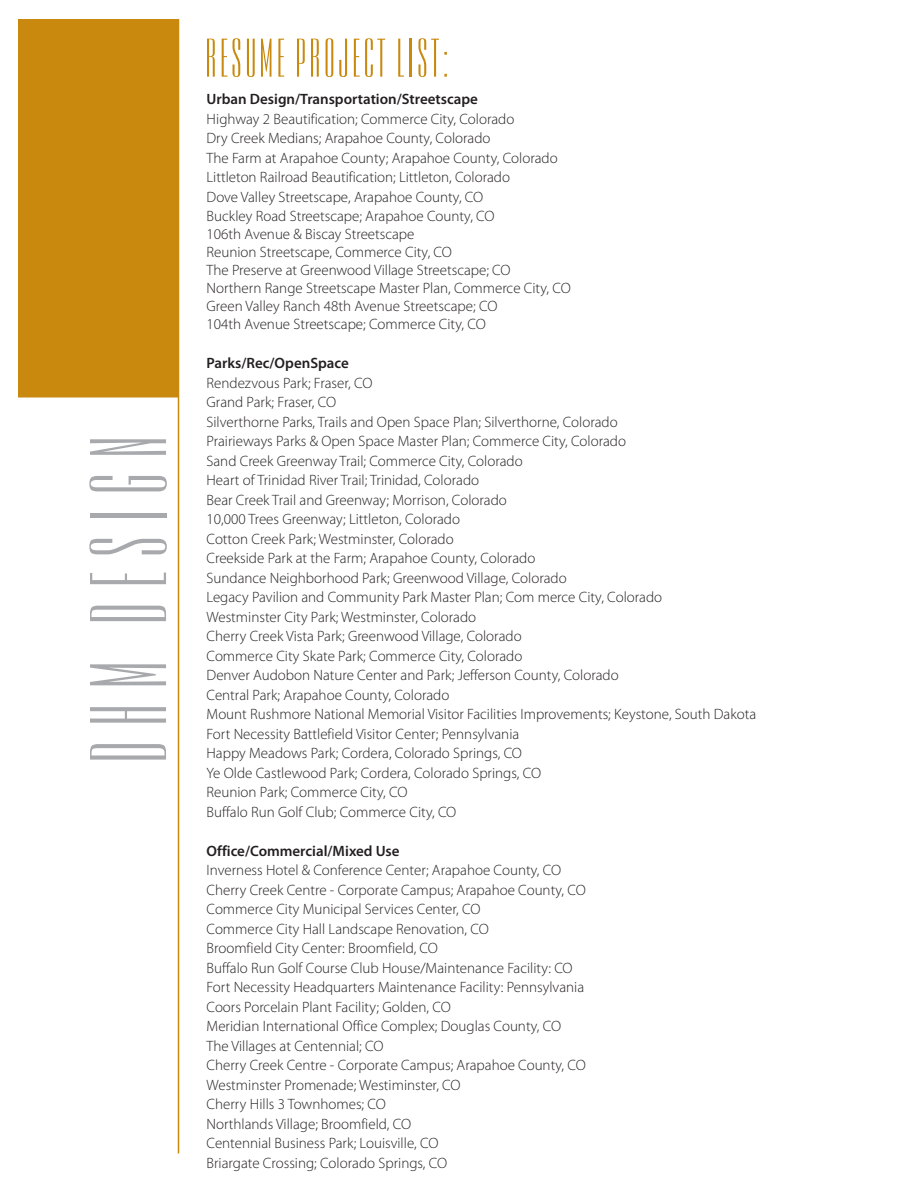
<style>
.page{position:relative;width:918px;height:1188px;background:#fff}
.page>*{position:absolute;margin:0;border:0;box-sizing:border-box;transform-origin:0 0}
.t1{font:108px "Expel Normal";letter-spacing:.075em;color:#a8a9ad}
.t2{font:54px "Expel Normal";color:#c8890e}
.t3{font:300 15px "Myriad Pro";color:#231f20}
.t4{font:600 15px "Myriad Pro";color:#231f20}
</style>
<div class="page">
<hr style="left:178px;top:20px;width:1px;height:1134px;background:#c8890e">
<hr style="left:18px;top:396px;width:160px;height:2px;background:#c8890e">
<div style="left:18px;top:20px;width:160px;height:377px;background:#c8890e"></div>
<p class="t1" style="left:70px;top:764px;width:336px;rotate:-90deg">DHM DESIGN</p>
<p class="t2" style="left:205px;top:29px;width:248px">RESUME PROJECT LIST:</p>
<p class="t4" style="left:207px;top:90px;width:273px">Urban Design/Transportation/Streetscape</p>
<p class="t3" style="left:207px;top:110px;width:309px">Highway 2 Beautification; Commerce City, Colorado</p>
<p class="t3" style="left:207px;top:129px;width:286px">Dry Creek Medians; Arapahoe County, Colorado</p>
<p class="t3" style="left:207px;top:149px;width:353px">The Farm at Arapahoe County; Arapahoe County, Colorado</p>
<p class="t3" style="left:207px;top:168px;width:305px">Littleton Railroad Beautification; Littleton, Colorado</p>
<p class="t3" style="left:207px;top:188px;width:278px">Dove Valley Streetscape, Arapahoe County, CO</p>
<p class="t3" style="left:207px;top:207px;width:290px">Buckley Road Streetscape; Arapahoe County, CO</p>
<p class="t3" style="left:207px;top:225px;width:209px">106th Avenue &amp; Biscay Streetscape</p>
<p class="t3" style="left:207px;top:243px;width:247px">Reunion Streetscape, Commerce City, CO</p>
<p class="t3" style="left:207px;top:261px;width:306px">The Preserve at Greenwood Village Streetscape; CO</p>
<p class="t3" style="left:207px;top:279px;width:366px">Northern Range Streetscape Master Plan, Commerce City, CO</p>
<p class="t3" style="left:207px;top:297px;width:292px">Green Valley Ranch 48th Avenue Streetscape; CO</p>
<p class="t3" style="left:207px;top:315px;width:281px">104th Avenue Streetscape; Commerce City, CO</p>
<p class="t4" style="left:207px;top:354px;width:144px">Parks/Rec/OpenSpace</p>
<p class="t3" style="left:207px;top:374px;width:167px">Rendezvous Park; Fraser, CO</p>
<p class="t3" style="left:207px;top:393px;width:131px">Grand Park; Fraser, CO</p>
<p class="t3" style="left:207px;top:413px;width:413px">Silverthorne Parks, Trails and Open Space Plan; Silverthorne, Colorado</p>
<p class="t3" style="left:207px;top:432px;width:421px">Prairieways Parks &amp; Open Space Master Plan; Commerce City, Colorado</p>
<p class="t3" style="left:207px;top:452px;width:318px">Sand Creek Greenway Trail; Commerce City, Colorado</p>
<p class="t3" style="left:207px;top:471px;width:274px">Heart of Trinidad River Trail; Trinidad, Colorado</p>
<p class="t3" style="left:207px;top:491px;width:302px">Bear Creek Trail and Greenway; Morrison, Colorado</p>
<p class="t3" style="left:207px;top:510px;width:255px">10,000 Trees Greenway; Littleton, Colorado</p>
<p class="t3" style="left:207px;top:530px;width:249px">Cotton Creek Park; Westminster, Colorado</p>
<p class="t3" style="left:207px;top:549px;width:330px">Creekside Park at the Farm; Arapahoe County, Colorado</p>
<p class="t3" style="left:207px;top:569px;width:362px">Sundance Neighborhood Park; Greenwood Village, Colorado</p>
<p class="t3" style="left:207px;top:588px;width:457px">Legacy Pavilion and Community Park Master Plan; Com merce City, Colorado</p>
<p class="t3" style="left:207px;top:608px;width:271px">Westminster City Park; Westminster, Colorado</p>
<p class="t3" style="left:207px;top:627px;width:317px">Cherry Creek Vista Park; Greenwood Village, Colorado</p>
<p class="t3" style="left:207px;top:647px;width:317px">Commerce City Skate Park; Commerce City, Colorado</p>
<p class="t3" style="left:207px;top:666px;width:414px">Denver Audobon Nature Center and Park; Jefferson County, Colorado</p>
<p class="t3" style="left:207px;top:686px;width:244px">Central Park; Arapahoe County, Colorado</p>
<p class="t3" style="left:207px;top:705px;width:551px">Mount Rushmore National Memorial Visitor Facilities Improvements; Keystone, South Dakota</p>
<p class="t3" style="left:207px;top:725px;width:314px">Fort Necessity Battlefield Visitor Center; Pennsylvania</p>
<p class="t3" style="left:207px;top:744px;width:317px">Happy Meadows Park; Cordera, Colorado Springs, CO</p>
<p class="t3" style="left:207px;top:764px;width:336px">Ye Olde Castlewood Park; Cordera, Colorado Springs, CO</p>
<p class="t3" style="left:207px;top:783px;width:202px">Reunion Park; Commerce City, CO</p>
<p class="t3" style="left:207px;top:803px;width:251px">Buffalo Run Golf Club; Commerce City, CO</p>
<p class="t4" style="left:207px;top:841px;width:194px">Office/Commercial/Mixed Use</p>
<p class="t3" style="left:207px;top:861px;width:356px">Inverness Hotel &amp; Conference Center; Arapahoe County, CO</p>
<p class="t3" style="left:207px;top:881px;width:381px">Cherry Creek Centre - Corporate Campus; Arapahoe County, CO</p>
<p class="t3" style="left:207px;top:900px;width:275px">Commerce City Municipal Services Center, CO</p>
<p class="t3" style="left:207px;top:920px;width:284px">Commerce City Hall Landscape Renovation, CO</p>
<p class="t3" style="left:207px;top:939px;width:233px">Broomfield City Center: Broomfield, CO</p>
<p class="t3" style="left:207px;top:959px;width:368px">Buffalo Run Golf Course Club House/Maintenance Facility: CO</p>
<p class="t3" style="left:207px;top:978px;width:379px">Fort Necessity Headquarters Maintenance Facility: Pennsylvania</p>
<p class="t3" style="left:207px;top:998px;width:246px">Coors Porcelain Plant Facility; Golden, CO</p>
<p class="t3" style="left:207px;top:1017px;width:356px">Meridian International Office Complex; Douglas County, CO</p>
<p class="t3" style="left:207px;top:1037px;width:178px">The Villages at Centennial; CO</p>
<p class="t3" style="left:207px;top:1056px;width:381px">Cherry Creek Centre - Corporate Campus; Arapahoe County, CO</p>
<p class="t3" style="left:207px;top:1076px;width:256px">Westminster Promenade; Westiminster, CO</p>
<p class="t3" style="left:207px;top:1095px;width:181px">Cherry Hills 3 Townhomes; CO</p>
<p class="t3" style="left:207px;top:1115px;width:206px">Northlands Village; Broomfield, CO</p>
<p class="t3" style="left:207px;top:1134px;width:233px">Centennial Business Park; Louisville, CO</p>
<p class="t3" style="left:207px;top:1154px;width:242px">Briargate Crossing; Colorado Springs, CO</p>
</div>
